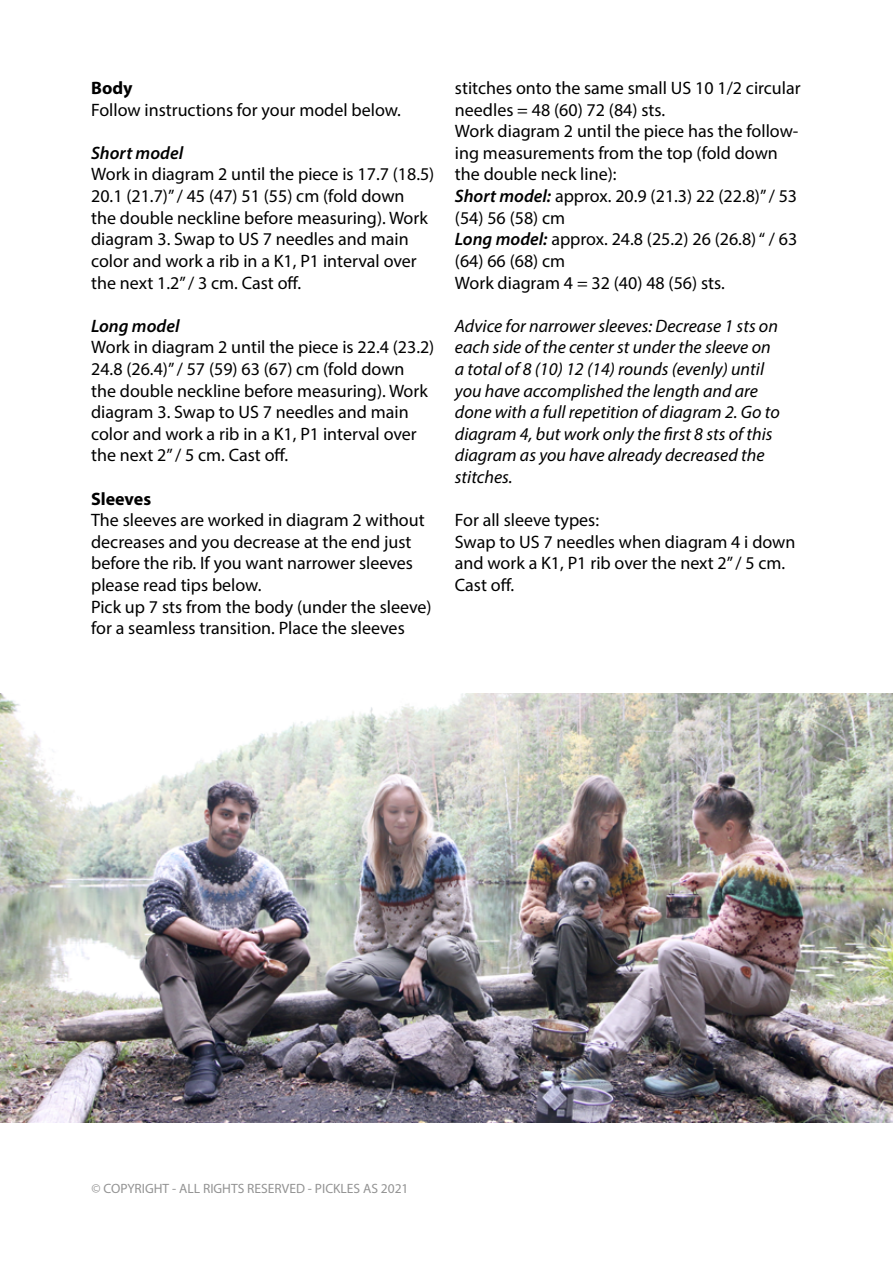
<style>
.page{position:relative;width:893px;height:1263px;background:#fff}
.page>*{position:absolute;margin:0;border:0;box-sizing:border-box;transform-origin:0 0}
.t1{font:18px/21.6px "Myriad Pro";color:#000}
.t2{font:italic 18px/21.6px "Myriad Pro";color:#000}
.t3{font:italic 600 18px "Myriad Pro";color:#000}
.t4{font:700 18px "Myriad Pro";color:#000}
.t5{font:13.5px "Myriad Pro";color:#939393}
.s1{font-weight:600;font-style:italic}
</style>
<div class="page">
<img style="left:0;top:694px;width:893px;height:429px">
<p class="t4" style="left:91px;top:76px;width:43px">Body</p>
<p class="t1" style="left:91px;top:99px;width:311px">Follow instructions for your model below.</p>
<p class="t3" style="left:91px;top:141px;width:94px">Short model</p>
<p class="t1" style="left:91px;top:163px;width:345px">Work in diagram 2 until the piece is 17.7 (18.5)<br>20.1 (21.7)’’ / 45 (47) 51 (55) cm (fold down<br>the double neckline before measuring). Work diagram 3. Swap to US 7 needles and main color and work a rib in a K1, P1 interval over the next 1.2’’ / 3 cm. Cast off.</p>
<p class="t3" style="left:91px;top:314px;width:90px">Long model</p>
<p class="t1" style="left:91px;top:336px;width:345px">Work in diagram 2 until the piece is 22.4 (23.2)<br>24.8 (26.4)’’ / 57 (59) 63 (67) cm (fold down<br>the double neckline before measuring). Work diagram 3. Swap to US 7 needles and main color and work a rib in a K1, P1 interval over the next 2” / 5 cm. Cast off.</p>
<p class="t4" style="left:91px;top:487px;width:62px">Sleeves</p>
<p class="t1" style="left:91px;top:509px;width:342px">The sleeves are worked in diagram 2 without decreases and you decrease at the end just before the rib. If you want narrower sleeves please read tips below.<br>Pick up 7 sts from the body (under the sleeve) for a seamless transition. Place the sleeves</p>
<p class="t1" style="left:455px;top:77px;width:347px">stitches onto the same small US 10 1/2 circular needles = 48 (60) 72 (84) sts.<br>Work diagram 2 until the piece has the follow&shy;ing measurements from the top (fold down the double neck line):<br><span class="s1">Short model:</span> approx. 20.9 (21.3) 22 (22.8)’’ / 53 (54) 56 (58) cm<br><span class="s1">Long model:</span> approx. 24.8 (25.2) 26 (26.8) ‘‘ / 63 (64) 66 (68) cm<br>Work diagram 4 = 32 (40) 48 (56) sts.</p>
<p class="t2" style="left:455px;top:315px;width:326px">Advice for narrower sleeves: Decrease 1 sts on each side of the center st under the sleeve on a total of 8 (10) 12 (14) rounds (evenly) until you have accomplished the length and are done with a full repetition of diagram 2. Go to diagram 4, but work only the first 8 sts of this diagram as you have already decreased the stitches.</p>
<p class="t1" style="left:455px;top:509px;width:342px">For all sleeve types:<br>Swap to US 7 needles when diagram 4 i down and work a K1, P1 rib over the next 2” / 5 cm.<br>Cast off.</p>
<p class="t5" style="left:92px;top:1180px;width:319px">© COPYRIGHT - ALL RIGHTS RESERVED - PICKLES AS 2021</p>
</div>
